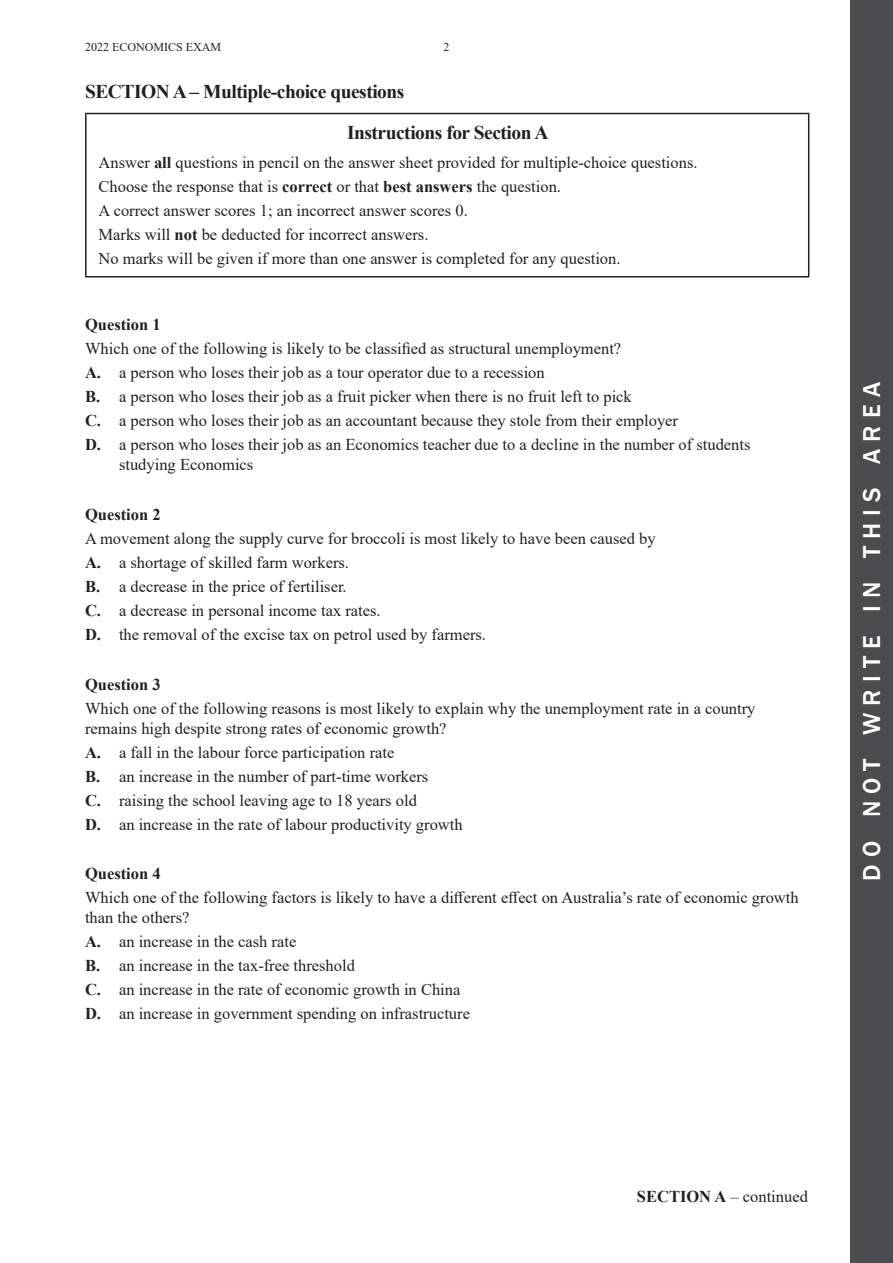
<style>
.page{position:relative;width:893px;height:1263px;background:#fff}
.page>*{position:absolute;margin:0;border:0;box-sizing:border-box;transform-origin:0 0}
.t1{font:500 25.2px "Franklin Gothic";letter-spacing:.285em;color:#fff}
.t2{font:700 19.5px/41.2px "Times New Roman";letter-spacing:-.025em;color:#231f20}
.t3{font:16.5px/24px "Times New Roman";color:#231f20}
.t4{font:700 16.5px "Times New Roman";color:#231f20}
.t5{font:12px "Times New Roman";color:#231f20}
.s1{font-weight:700}
</style>
<div class="page">
<div style="left:850px;top:0;width:43px;height:1263px;background:#4b4c4d"></div>
<hr style="left:85px;top:113px;width:724px;height:1px;background:#231f20">
<hr style="left:85px;top:114px;width:2px;height:162px;background:#231f20">
<hr style="left:808px;top:114px;width:1px;height:162px;background:#231f20">
<hr style="left:85px;top:276px;width:724px;height:1px;background:#231f20">
<p class="t5" style="left:85px;top:38px;width:137px">2022 ECONOMICS EXAM</p>
<p class="t5" style="left:443px;top:38px;width:7px">2</p>
<p class="t2" style="left:347px;top:71px;width:203px;text-indent:-262px">SECTION A – Multiple-choice questions<br>Instructions for Section A</p>
<p class="t3" style="left:99px;top:150px;width:600px">Answer <span class="s1">all</span> questions in pencil on the answer sheet provided for multiple-choice questions.<br>Choose the response that is <span class="s1">correct</span> or that <span class="s1">best answers</span> the question.<br>A correct answer scores 1; an incorrect answer scores 0.<br>Marks will <span class="s1">not</span> be deducted for incorrect answers.<br>No marks will be given if more than one answer is completed for any question.</p>
<p class="t4" style="left:85px;top:313px;width:77px">Question 1</p>
<p class="t3" style="left:85px;top:336px;width:667px">Which one of the following is likely to be classified as structural unemployment?<br><span class="s1">A.</span> a person who loses their job as a tour operator due to a recession<br><span class="s1">B.</span> a person who loses their job as a fruit picker when there is no fruit left to pick<br><span class="s1">C.</span> a person who loses their job as an accountant because they stole from their employer<br><span class="s1">D.</span> a person who loses their job as an Economics teacher due to a decline in the number of students</p>
<p class="t3" style="left:119px;top:452px;width:136px">studying Economics</p>
<p class="t4" style="left:85px;top:502px;width:77px">Question 2</p>
<p class="t3" style="left:85px;top:526px;width:572px">A movement along the supply curve for broccoli is most likely to have been caused by <span class="s1">A.</span> a shortage of skilled farm workers.<br><span class="s1">B.</span> a decrease in the price of fertiliser.<br><span class="s1">C.</span> a decrease in personal income tax rates.<br><span class="s1">D.</span> the removal of the excise tax on petrol used by farmers.</p>
<p class="t4" style="left:85px;top:672px;width:77px">Question 3</p>
<p class="t3" style="left:85px;top:698px;width:672px;line-height:19.8px">Which one of the following reasons is most likely to explain why the unemployment rate in a country remains high despite strong rates of economic growth?</p>
<p class="t3" style="left:85px;top:739px;width:379px"><span class="s1">A.</span> a fall in the labour force participation rate<br><span class="s1">B.</span> an increase in the number of part-time workers<br><span class="s1">C.</span> raising the school leaving age to 18 years old<br><span class="s1">D.</span> an increase in the rate of labour productivity growth</p>
<p class="t4" style="left:85px;top:862px;width:77px">Question 4</p>
<p class="t3" style="left:85px;top:887px;width:715px;line-height:19.8px">Which one of the following factors is likely to have a different effect on Australia’s rate of economic growth than the others?</p>
<p class="t3" style="left:85px;top:929px;width:386px"><span class="s1">A.</span> an increase in the cash rate<br><span class="s1">B.</span> an increase in the tax-free threshold<br><span class="s1">C.</span> an increase in the rate of economic growth in China <span class="s1">D.</span> an increase in government spending on infrastructure</p>
<h1 class="t1" style="left:856px;top:881px;width:500px;rotate:-90deg">do not write in this area</h1>
<p class="t3" style="left:637px;top:1184px;width:172px"><span class="s1">SECTION A</span> – continued</p>
</div>
